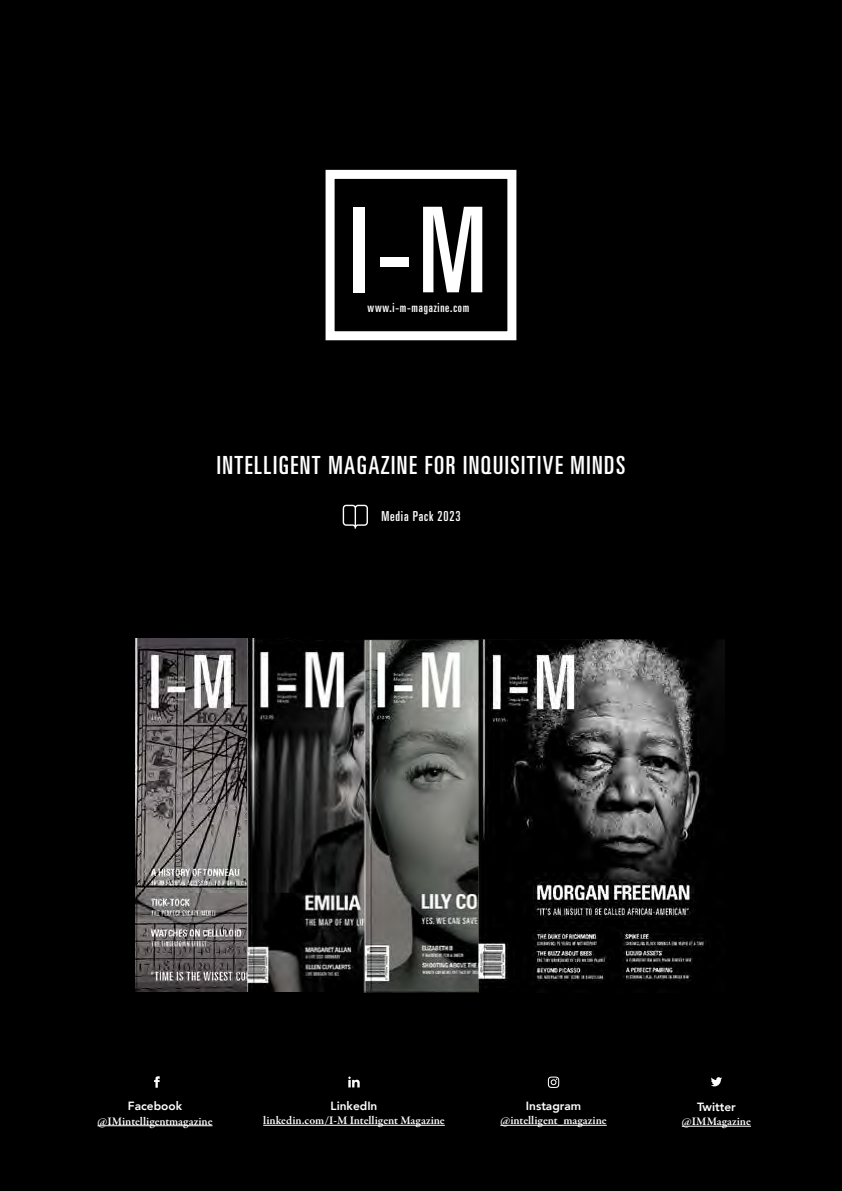
<style>
.page{position:relative;width:842px;height:1191px;background:#000}
.page>*{position:absolute;margin:0;border:0;box-sizing:border-box;transform-origin:0 0}
.t1{font:ultra-condensed 118.5px "Univers LT Std";color:#fff}
.t2{font:ultra-condensed 25px "Univers LT Std";letter-spacing:.06em;color:#fff}
.t3{font:ultra-condensed 13.8px "Univers LT Std";letter-spacing:.06em;color:#fff}
.t4{font:ultra-condensed 12.6px "Univers LT Std";letter-spacing:.06em;color:#fff}
.t5{font:800 11.9px "Avenir";color:#fff}
.t6{font:600 11.7px "Garamond Premr Pro";letter-spacing:-.005em;color:#fff}
</style>
<div class="page">
<img style="left:135px;top:639px;width:112px;height:352px">
<img style="left:247px;top:638px;width:116px;height:353px">
<svg style="left:343px;top:505px;width:25px;height:23px"></svg>
<div style="left:326px;top:170px;width:190px;height:170px;border:9px solid #fff"></div>
<hr style="left:98px;top:1125px;width:115px;height:1px;background:#fff">
<svg style="left:154px;top:1076px;width:6px;height:11px"></svg>
<svg style="left:548px;top:1076px;width:11px;height:12px"></svg>
<svg style="left:348px;top:1076px;width:12px;height:11px"></svg>
<svg style="left:711px;top:1077px;width:11px;height:9px"></svg>
<hr style="left:263px;top:1125px;width:182px;height:1px;background:#fff">
<hr style="left:500px;top:1125px;width:107px;height:1px;background:#fff">
<hr style="left:682px;top:1126px;width:69px;height:1px;background:#fff">
<img style="left:363px;top:639px;width:115px;height:353px">
<img style="left:478px;top:639px;width:247px;height:353px">
<h1 class="t1" style="left:349px;top:183px;width:139px">I-M</h1>
<p class="t4" style="left:368px;top:300px;width:103px">www.i-m-magazine.com</p>
<h2 class="t2" style="left:217px;top:451px;width:410px">INTELLIGENT MAGAZINE FOR INQUISITIVE MINDS</h2>
<p class="t3" style="left:381px;top:508px;width:81px">Media Pack 2023</p>
<p class="t5" style="left:128px;top:1098px;width:56px">Facebook</p>
<p class="t6" style="left:98px;top:1113px;width:117px">@IMintelligentmagazine</p>
<p class="t5" style="left:331px;top:1098px;width:48px">LinkedIn</p>
<p class="t6" style="left:263px;top:1113px;width:183px">linkedin.com/I-M Intelligent Magazine</p>
<p class="t5" style="left:526px;top:1098px;width:57px">Instagram</p>
<p class="t6" style="left:500px;top:1113px;width:108px">@intelligent_magazine</p>
<p class="t5" style="left:697px;top:1099px;width:40px">Twitter</p>
<p class="t6" style="left:682px;top:1114px;width:71px">@IMMagazine</p>
</div>
